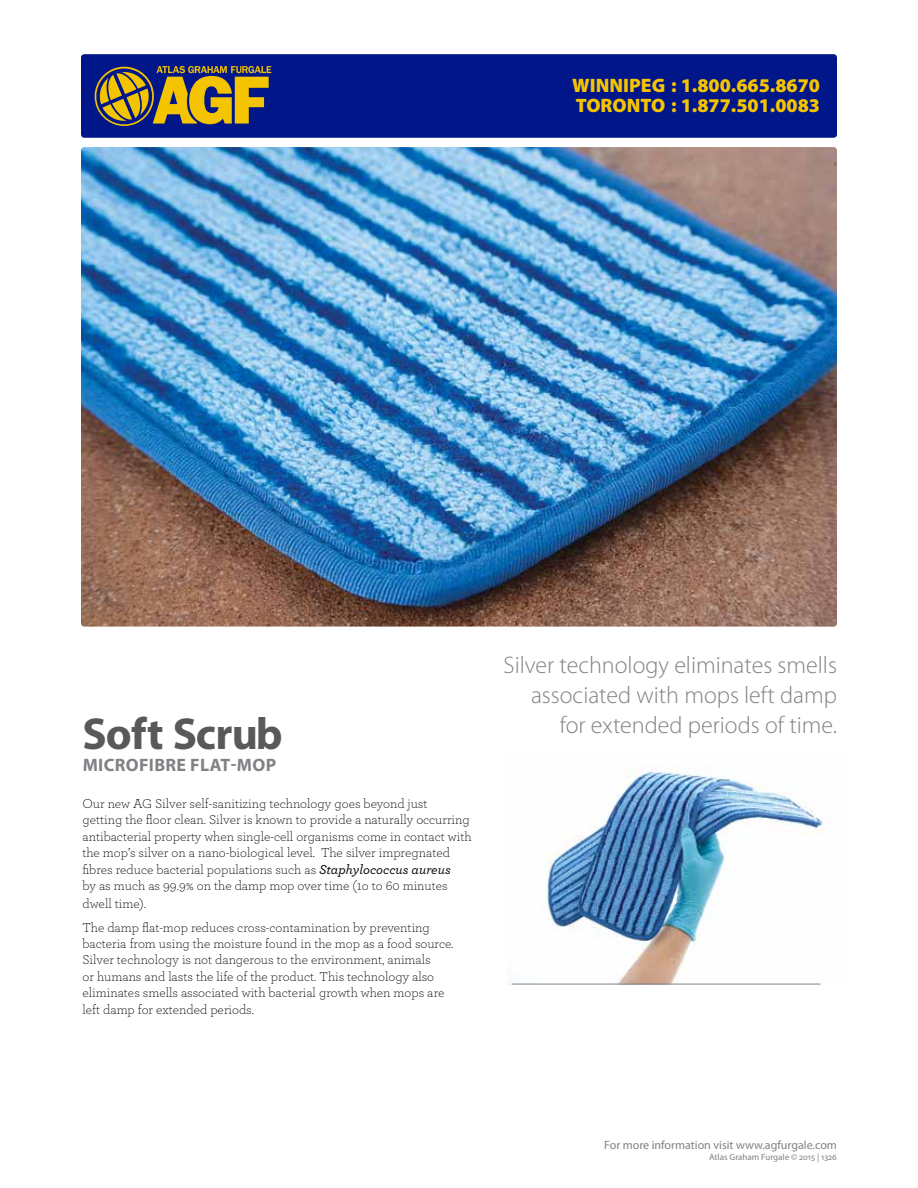
<style>
.page{position:relative;width:918px;height:1188px;background:#fff}
.page>*{position:absolute;margin:0;border:0;box-sizing:border-box;transform-origin:0 0}
.t1{font:700 45px "Myriad Pro";letter-spacing:-.02em;color:#58595b}
.t2{font:300 24px/30px "Myriad Pro";color:#808285;text-align:right}
.t3{font:900 19.5px/19.5px "Myriad Pro";color:#f5c400}
.t4{font:700 18px "Myriad Pro";letter-spacing:.02em;color:#808285}
.t5{font:300 13.5px/16.5px "Archer";color:#000}
.t6{font:12px "Myriad Pro";color:#808285}
.t7{font:9px "Myriad Pro";color:#808285}
.s1{font-weight:500;font-style:italic}
</style>
<div class="page">
<img style="left:511px;top:767px;width:313px;height:218px">
<hr style="left:512px;top:984px;width:308px;height:1px;background:#808285">
<div style="left:81px;top:54px;width:756px;height:84px;background:#001689;border-radius:3px"></div>
<img style="left:81px;top:147px;width:756px;height:480px">
<svg style="left:94px;top:66px;width:177px;height:60px"></svg>
<h3 class="t3" style="left:572px;top:76px;width:250px">WINNIPEG : 1.800.665.8670<br>TORONTO : 1.877.501.0083</h3>
<h1 class="t1" style="left:82px;top:708px;width:202px">Soft Scrub</h1>
<h3 class="t4" style="left:83px;top:755px;width:195px">MICROFIBRE FLAT-MOP</h3>
<p class="t5" style="left:82px;top:795px;width:391px">Our new AG Silver self-sanitizing technology goes beyond just<br>getting the floor clean. Silver is known to provide a naturally occurring antibacterial property when single-cell organisms come in contact with the mop’s silver on a nano-biological level. The silver impregnated fibres reduce bacterial populations such as <span class="s1">Staphylococcus aureus<br></span>by as much as 99.9% on the damp mop over time (1o to 60 minutes</p>
<p class="t5" style="left:82px;top:892px;width:349px;line-height:23.2px">dwell time).<br>The damp flat-mop reduces cross-contamination by preventing</p>
<p class="t5" style="left:82px;top:935px;width:373px">bacteria from using the moisture found in the mop as a food source.<br>Silver technology is not dangerous to the environment, animals<br>or humans and lasts the life of the product. This technology also eliminates smells associated with bacterial growth when mops are left damp for extended periods.</p>
<h2 class="t2" style="left:504px;top:650px;width:335px">Silver technology eliminates smells associated with mops left damp for extended periods of time.</h2>
<p class="t6" style="left:604px;top:1138px;width:234px">For more information visit www.agfurgale.com</p>
<p class="t7" style="left:709px;top:1152px;width:129px">Atlas Graham Furgale © 2015 | 1326</p>
</div>
